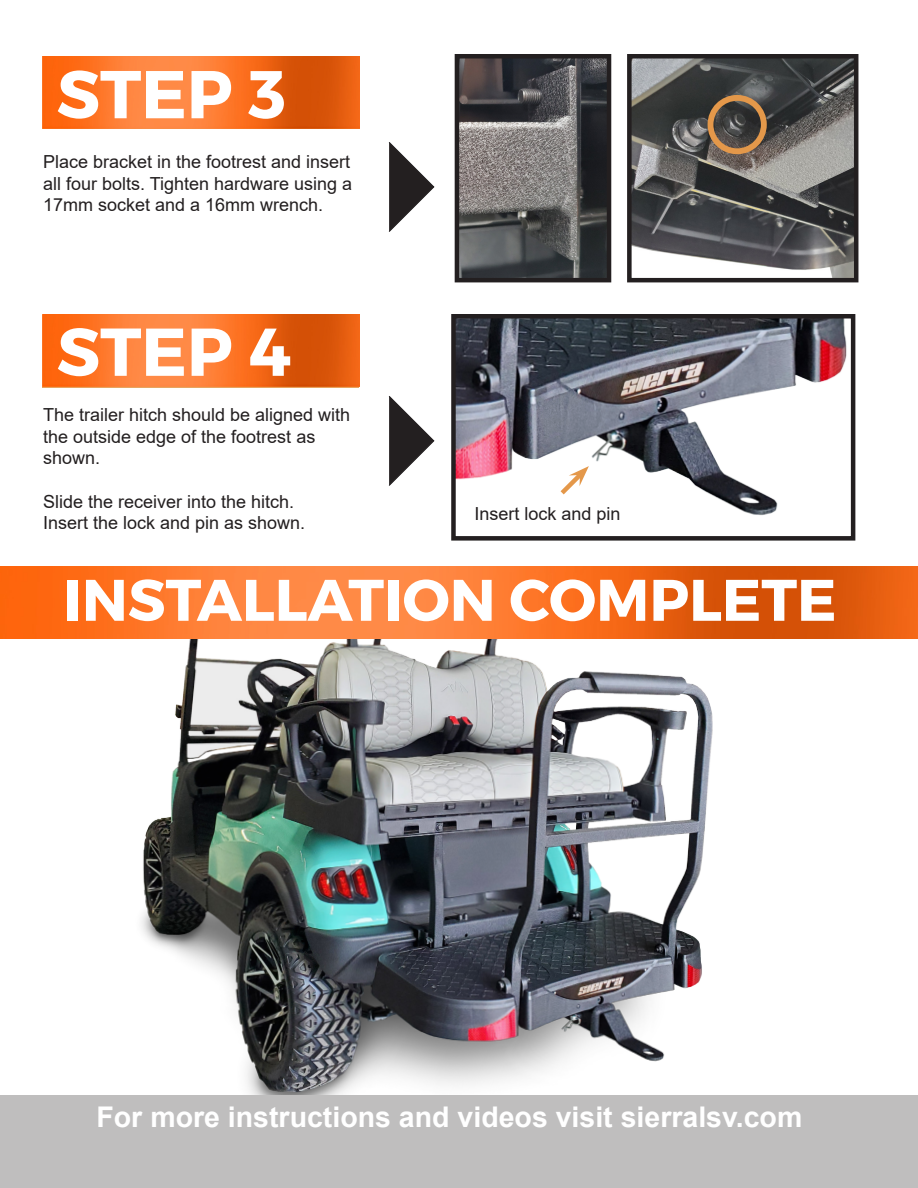
<style>
.page{position:relative;width:918px;height:1188px;background:#fff}
.page>*{position:absolute;margin:0;border:0;box-sizing:border-box;transform-origin:0 0}
.t1{font:700 67.5px "Montserrat";color:#fff}
.t2{font:700 58.5px "Montserrat";color:#fff}
.t3{font:700 28.5px "Arial";color:#fff}
.t4{font:18px/21.6px "Arial";color:#231f20;text-align:justify}
</style>
<div class="page">
<img style="left:0;top:638px;width:917px;height:458px">
<img style="left:43px;top:315px;width:316px;height:73px">
<img style="left:43px;top:56px;width:316px;height:73px">
<svg style="left:388px;top:396px;width:47px;height:90px"></svg>
<svg style="left:388px;top:142px;width:47px;height:90px"></svg>
<img style="left:456px;top:319px;width:391px;height:197px">
<div style="left:451px;top:314px;width:404px;height:227px;border:4px solid #231f20"></div>
<img style="left:460px;top:59px;width:146px;height:218px">
<div style="left:455px;top:54px;width:156px;height:228px;border:4px solid #231f20"></div>
<img style="left:632px;top:59px;width:221px;height:218px">
<div style="left:627px;top:54px;width:231px;height:228px;border:4px solid #231f20"></div>
<svg style="left:556px;top:466px;width:33px;height:33px"></svg>
<div style="left:708px;top:95px;width:59px;height:59px;border:6px solid #e4984a;border-radius:50%"></div>
<div style="left:0;top:1096px;width:918px;height:92px;background:#bfbebe"></div>
<img style="left:0;top:566px;width:917px;height:72px">
<p class="t1" style="left:57px;top:52px;width:231px">STEP 3</p>
<p class="t4" style="left:43px;top:151px;width:311px">Place bracket in the footrest and insert all four bolts. Tighten hardware using a 17mm socket and a 16mm wrench.</p>
<p class="t1" style="left:57px;top:310px;width:236px">STEP 4</p>
<p class="t4" style="left:43px;top:404px;width:309px;text-align:left">The trailer hitch should be aligned with the outside edge of the footrest as shown.</p>
<p class="t4" style="left:43px;top:490px;width:253px">Slide the receiver into the hitch.</p>
<p class="t4" style="left:43px;top:512px;width:264px">Insert the lock and pin as shown.</p>
<p class="t4" style="left:475px;top:503px;width:148px">Insert lock and pin</p>
<p class="t2" style="left:63px;top:564px;width:775px">INSTALLATION COMPLETE</p>
<p class="t3" style="left:97px;top:1097px;width:707px">For more instructions and videos visit sierralsv.com</p>
</div>
